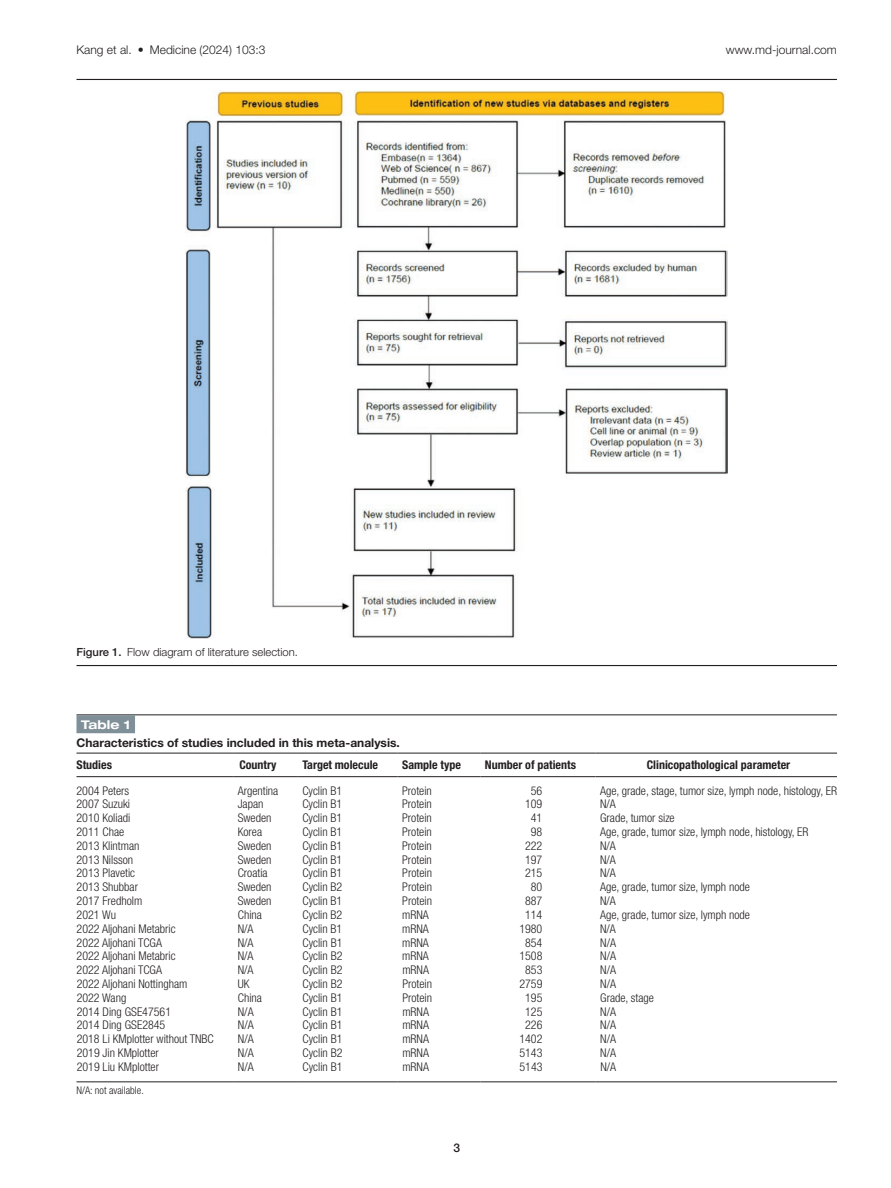
<style>
.page{position:relative;width:891px;height:1188px;background:#fff}
.page>*{position:absolute;margin:0;border:0;box-sizing:border-box;transform-origin:0 0}
.t1{font:300 condensed 12px "Helvetica Neue LT Std";color:#231f20}
.t2{font:700 condensed 12px "Helvetica Neue LT Std";color:#231f20}
.t3{font:700 12px "Helvetica Neue LT Std";color:#231f20}
.t4{font:300 12px "Helvetica Neue LT Std";color:#231f20}
.t5{font:700 expanded 12px "Helvetica Neue LT Std";color:#fff}
.t6{font:500 12px "Helvetica Neue LT Std";color:#231f20}
.t7{font:300 11.25px "Helvetica Neue LT Std";color:#231f20}
.t8{font:300 condensed 10.5px "Helvetica Neue LT Std";color:#231f20}
.s1{font-weight:500}
</style>
<div class="page">
<img style="left:186px;top:90px;width:542px;height:549px">
<hr style="left:76px;top:79px;width:761px;height:1px;background:#231f20">
<hr style="left:76px;top:665px;width:761px;height:1px;background:#231f20">
<hr style="left:76px;top:714px;width:761px;height:1px;background:#231f20">
<div style="left:76px;top:715px;width:59px;height:18px;background:#7f9098"></div>
<hr style="left:76px;top:753px;width:157px;height:1px;background:#231f20">
<hr style="left:76px;top:776px;width:157px;height:1px;background:#231f20">
<hr style="left:233px;top:753px;width:65px;height:1px;background:#231f20">
<hr style="left:233px;top:776px;width:65px;height:1px;background:#231f20">
<hr style="left:298px;top:753px;width:100px;height:1px;background:#231f20">
<hr style="left:298px;top:776px;width:100px;height:1px;background:#231f20">
<hr style="left:398px;top:753px;width:82px;height:1px;background:#231f20">
<hr style="left:398px;top:776px;width:82px;height:1px;background:#231f20">
<hr style="left:480px;top:753px;width:116px;height:1px;background:#231f20">
<hr style="left:480px;top:776px;width:116px;height:1px;background:#231f20">
<hr style="left:596px;top:753px;width:241px;height:1px;background:#231f20">
<hr style="left:596px;top:776px;width:241px;height:1px;background:#231f20">
<hr style="left:76px;top:1081px;width:157px;height:1px;background:#231f20">
<hr style="left:233px;top:1081px;width:65px;height:1px;background:#231f20">
<hr style="left:298px;top:1081px;width:100px;height:1px;background:#231f20">
<hr style="left:398px;top:1081px;width:82px;height:1px;background:#231f20">
<hr style="left:480px;top:1081px;width:116px;height:1px;background:#231f20">
<hr style="left:596px;top:1081px;width:241px;height:1px;background:#231f20">
<p class="t4" style="left:76px;top:42px;width:190px">Kang et al. • Medicine (2024) 103:3</p>
<p class="t4" style="left:726px;top:42px;width:113px">www.md-journal.com</p>
<p class="t7" style="left:76px;top:645px;width:223px"><span class="s1">Figure 1.</span> Flow diagram of literature selection.</p>
<p class="t5" style="left:81px;top:717px;width:51px">Table 1</p>
<p class="t3" style="left:76px;top:735px;width:325px">Characteristics of studies included in this meta-analysis.</p>
<p class="t2" style="left:76px;top:757px;width:37px">Studies</p>
<p class="t2" style="left:239px;top:757px;width:39px">Country</p>
<p class="t2" style="left:302px;top:757px;width:77px">Target molecule</p>
<p class="t2" style="left:402px;top:757px;width:60px">Sample type</p>
<p class="t2" style="left:485px;top:757px;width:93px">Number of patients</p>
<p class="t2" style="left:647px;top:757px;width:145px">Clinicopathological parameter</p>
<p class="t1" style="left:76px;top:783px;width:54px">2004 Peters</p>
<p class="t1" style="left:238px;top:783px;width:42px">Argentina</p>
<p class="t1" style="left:302px;top:783px;width:41px">Cyclin B1</p>
<p class="t1" style="left:402px;top:783px;width:31px">Protein</p>
<p class="t1" style="left:531px;top:783px;width:13px">56</p>
<p class="t1" style="left:600px;top:783px;width:238px">Age, grade, stage, tumor size, lymph node, histology, ER</p>
<p class="t1" style="left:77px;top:797px;width:55px">2007 Suzuki</p>
<p class="t1" style="left:238px;top:797px;width:27px">Japan</p>
<p class="t1" style="left:302px;top:797px;width:41px">Cyclin B1</p>
<p class="t1" style="left:402px;top:797px;width:31px">Protein</p>
<p class="t1" style="left:525px;top:797px;width:19px">109</p>
<p class="t1" style="left:600px;top:797px;width:17px">N/A</p>
<p class="t1" style="left:77px;top:811px;width:55px">2010 Koliadi</p>
<p class="t1" style="left:238px;top:811px;width:35px">Sweden</p>
<p class="t1" style="left:302px;top:811px;width:41px">Cyclin B1</p>
<p class="t1" style="left:402px;top:811px;width:31px">Protein</p>
<p class="t1" style="left:531px;top:811px;width:13px">41</p>
<p class="t1" style="left:600px;top:811px;width:76px">Grade, tumor size</p>
<p class="t1" style="left:77px;top:825px;width:49px">2011 Chae</p>
<p class="t1" style="left:238px;top:825px;width:26px">Korea</p>
<p class="t1" style="left:302px;top:825px;width:41px">Cyclin B1</p>
<p class="t1" style="left:402px;top:825px;width:31px">Protein</p>
<p class="t1" style="left:531px;top:825px;width:13px">98</p>
<p class="t1" style="left:600px;top:825px;width:210px">Age, grade, tumor size, lymph node, histology, ER</p>
<p class="t1" style="left:77px;top:839px;width:64px">2013 Klintman</p>
<p class="t1" style="left:238px;top:839px;width:35px">Sweden</p>
<p class="t1" style="left:302px;top:839px;width:41px">Cyclin B1</p>
<p class="t1" style="left:402px;top:839px;width:31px">Protein</p>
<p class="t1" style="left:525px;top:839px;width:19px">222</p>
<p class="t1" style="left:600px;top:839px;width:17px">N/A</p>
<p class="t1" style="left:77px;top:853px;width:58px">2013 Nilsson</p>
<p class="t1" style="left:238px;top:853px;width:35px">Sweden</p>
<p class="t1" style="left:302px;top:853px;width:41px">Cyclin B1</p>
<p class="t1" style="left:402px;top:853px;width:31px">Protein</p>
<p class="t1" style="left:525px;top:853px;width:19px">197</p>
<p class="t1" style="left:600px;top:853px;width:17px">N/A</p>
<p class="t1" style="left:77px;top:866px;width:60px">2013 Plavetic</p>
<p class="t1" style="left:238px;top:866px;width:31px">Croatia</p>
<p class="t1" style="left:302px;top:866px;width:41px">Cyclin B1</p>
<p class="t1" style="left:402px;top:866px;width:31px">Protein</p>
<p class="t1" style="left:525px;top:866px;width:19px">215</p>
<p class="t1" style="left:600px;top:866px;width:17px">N/A</p>
<p class="t1" style="left:77px;top:880px;width:63px">2013 Shubbar</p>
<p class="t1" style="left:238px;top:880px;width:35px">Sweden</p>
<p class="t1" style="left:302px;top:880px;width:41px">Cyclin B2</p>
<p class="t1" style="left:402px;top:880px;width:31px">Protein</p>
<p class="t1" style="left:531px;top:880px;width:13px">80</p>
<p class="t1" style="left:600px;top:880px;width:151px">Age, grade, tumor size, lymph node</p>
<p class="t1" style="left:77px;top:894px;width:67px">2017 Fredholm</p>
<p class="t1" style="left:238px;top:894px;width:35px">Sweden</p>
<p class="t1" style="left:302px;top:894px;width:41px">Cyclin B1</p>
<p class="t1" style="left:402px;top:894px;width:31px">Protein</p>
<p class="t1" style="left:525px;top:894px;width:19px">887</p>
<p class="t1" style="left:600px;top:894px;width:17px">N/A</p>
<p class="t1" style="left:77px;top:908px;width:41px">2021 Wu</p>
<p class="t1" style="left:238px;top:908px;width:26px">China</p>
<p class="t1" style="left:302px;top:908px;width:41px">Cyclin B2</p>
<p class="t1" style="left:402px;top:908px;width:28px">mRNA</p>
<p class="t1" style="left:525px;top:908px;width:19px">114</p>
<p class="t1" style="left:600px;top:908px;width:151px">Age, grade, tumor size, lymph node</p>
<p class="t1" style="left:77px;top:922px;width:100px">2022 Aljohani Metabric</p>
<p class="t1" style="left:238px;top:922px;width:17px">N/A</p>
<p class="t1" style="left:302px;top:922px;width:41px">Cyclin B1</p>
<p class="t1" style="left:402px;top:922px;width:28px">mRNA</p>
<p class="t1" style="left:519px;top:922px;width:25px">1980</p>
<p class="t1" style="left:600px;top:922px;width:17px">N/A</p>
<p class="t1" style="left:77px;top:935px;width:87px">2022 Aljohani TCGA</p>
<p class="t1" style="left:238px;top:935px;width:17px">N/A</p>
<p class="t1" style="left:302px;top:935px;width:41px">Cyclin B1</p>
<p class="t1" style="left:402px;top:935px;width:28px">mRNA</p>
<p class="t1" style="left:525px;top:935px;width:19px">854</p>
<p class="t1" style="left:600px;top:935px;width:17px">N/A</p>
<p class="t1" style="left:77px;top:949px;width:100px">2022 Aljohani Metabric</p>
<p class="t1" style="left:238px;top:949px;width:17px">N/A</p>
<p class="t1" style="left:303px;top:949px;width:41px">Cyclin B2</p>
<p class="t1" style="left:402px;top:949px;width:28px">mRNA</p>
<p class="t1" style="left:519px;top:949px;width:25px">1508</p>
<p class="t1" style="left:600px;top:949px;width:17px">N/A</p>
<p class="t1" style="left:77px;top:963px;width:87px">2022 Aljohani TCGA</p>
<p class="t1" style="left:238px;top:963px;width:17px">N/A</p>
<p class="t1" style="left:303px;top:963px;width:41px">Cyclin B2</p>
<p class="t1" style="left:402px;top:963px;width:28px">mRNA</p>
<p class="t1" style="left:525px;top:963px;width:19px">853</p>
<p class="t1" style="left:600px;top:963px;width:17px">N/A</p>
<p class="t1" style="left:77px;top:977px;width:112px">2022 Aljohani Nottingham</p>
<p class="t1" style="left:238px;top:977px;width:13px">UK</p>
<p class="t1" style="left:303px;top:977px;width:41px">Cyclin B2</p>
<p class="t1" style="left:402px;top:977px;width:31px">Protein</p>
<p class="t1" style="left:519px;top:977px;width:25px">2759</p>
<p class="t1" style="left:600px;top:977px;width:17px">N/A</p>
<p class="t1" style="left:77px;top:991px;width:51px">2022 Wang</p>
<p class="t1" style="left:238px;top:991px;width:26px">China</p>
<p class="t1" style="left:303px;top:991px;width:41px">Cyclin B1</p>
<p class="t1" style="left:402px;top:991px;width:31px">Protein</p>
<p class="t1" style="left:525px;top:991px;width:19px">195</p>
<p class="t1" style="left:600px;top:991px;width:55px">Grade, stage</p>
<p class="t1" style="left:77px;top:1004px;width:96px">2014 Ding GSE47561</p>
<p class="t1" style="left:238px;top:1004px;width:17px">N/A</p>
<p class="t1" style="left:303px;top:1004px;width:41px">Cyclin B1</p>
<p class="t1" style="left:402px;top:1004px;width:28px">mRNA</p>
<p class="t1" style="left:525px;top:1004px;width:19px">125</p>
<p class="t1" style="left:600px;top:1004px;width:17px">N/A</p>
<p class="t1" style="left:77px;top:1018px;width:90px">2014 Ding GSE2845</p>
<p class="t1" style="left:238px;top:1018px;width:17px">N/A</p>
<p class="t1" style="left:303px;top:1018px;width:41px">Cyclin B1</p>
<p class="t1" style="left:402px;top:1018px;width:28px">mRNA</p>
<p class="t1" style="left:525px;top:1018px;width:19px">226</p>
<p class="t1" style="left:600px;top:1018px;width:17px">N/A</p>
<p class="t1" style="left:77px;top:1032px;width:139px">2018 Li KMplotter without TNBC</p>
<p class="t1" style="left:238px;top:1032px;width:17px">N/A</p>
<p class="t1" style="left:303px;top:1032px;width:41px">Cyclin B1</p>
<p class="t1" style="left:402px;top:1032px;width:28px">mRNA</p>
<p class="t1" style="left:519px;top:1032px;width:25px">1402</p>
<p class="t1" style="left:600px;top:1032px;width:17px">N/A</p>
<p class="t1" style="left:77px;top:1046px;width:84px">2019 Jin KMplotter</p>
<p class="t1" style="left:238px;top:1046px;width:17px">N/A</p>
<p class="t1" style="left:303px;top:1046px;width:41px">Cyclin B2</p>
<p class="t1" style="left:402px;top:1046px;width:28px">mRNA</p>
<p class="t1" style="left:519px;top:1046px;width:25px">5143</p>
<p class="t1" style="left:600px;top:1046px;width:17px">N/A</p>
<p class="t1" style="left:77px;top:1060px;width:84px">2019 Liu KMplotter</p>
<p class="t1" style="left:238px;top:1060px;width:17px">N/A</p>
<p class="t1" style="left:303px;top:1060px;width:41px">Cyclin B1</p>
<p class="t1" style="left:402px;top:1060px;width:28px">mRNA</p>
<p class="t1" style="left:519px;top:1060px;width:25px">5143</p>
<p class="t1" style="left:600px;top:1060px;width:17px">N/A</p>
<p class="t8" style="left:76px;top:1084px;width:69px">N/A: not available.</p>
<p class="t6" style="left:453px;top:1140px;width:8px">3</p>
</div>
